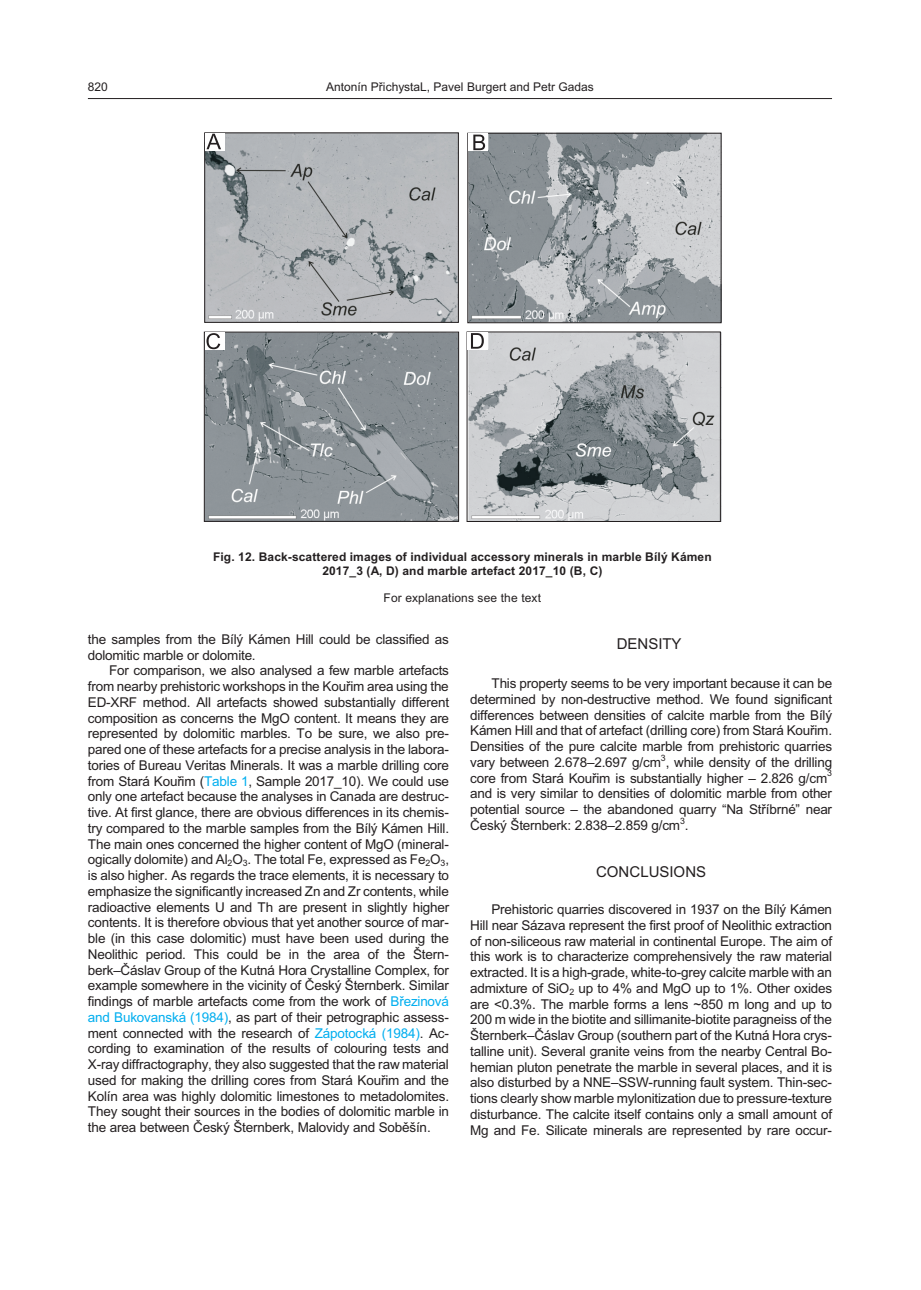
<style>
.page{position:relative;width:921px;height:1290px;background:#fff}
.page>*{position:absolute;margin:0;border:0;box-sizing:border-box;transform-origin:0 0}
.t1{font:15px "Arial";letter-spacing:.005em;color:#231f20}
.t2{font:13.5px/15.8px "Arial";letter-spacing:-.015em;color:#231f20;text-align:justify}
.t3{font:700 12px/14px "Arial";letter-spacing:.01em;color:#231f20;text-align:center}
.t4{font:12px "Arial";color:#231f20}
.t5{font:8.7px "Arial";color:#231f20}
.s1{color:#00aeef}
</style>
<div class="page">
<hr style="left:88px;top:98px;width:744px;height:1px;background:#231f20">
<img style="left:203px;top:134px;width:518px;height:387px">
<div style="left:204px;top:132px;width:255px;height:191px;border:1px solid #231f20"></div>
<div style="left:467px;top:133px;width:255px;height:190px;border:1px solid #231f20"></div>
<div style="left:467px;top:332px;width:254px;height:190px;border:1px solid #231f20"></div>
<div style="left:204px;top:332px;width:255px;height:190px;border:1px solid #231f20"></div>
<div style="left:468px;top:134px;width:20px;height:17px;background:#fff"></div>
<div style="left:205px;top:134px;width:20px;height:17px;background:#fff"></div>
<div style="left:205px;top:333px;width:19px;height:17px;background:#fff"></div>
<svg style="left:207px;top:134px;width:14px;height:15px"></svg>
<svg style="left:473px;top:135px;width:12px;height:15px"></svg>
<svg style="left:206px;top:333px;width:14px;height:16px"></svg>
<div style="left:468px;top:332px;width:20px;height:18px;background:#fff"></div>
<svg style="left:471px;top:333px;width:13px;height:16px"></svg>
<p class="t4" style="left:88px;top:83px;width:22px">820</p>
<p class="t4" style="left:326px;top:83px;width:269px">Antonín PøichystaL, Pavel Burgert and Petr Gadas</p>
<p class="t3" style="left:213px;top:551px;width:500px">Fig. 12. Back-scat tered im ages of in di vid ual ac ces sory min er als in mar ble Bílý Kámen<br>2017_3 (A, D) and mar ble arte fact 2017_10 (B, C)</p>
<p class="t4" style="left:384px;top:593px;width:159px">For ex pla na tions see the text</p>
<p class="t2" style="left:88px;top:633px;width:363px">the sam ples from the Bílý Kámen Hill could be classi fied as dolomitic mar ble or do lo mite.</p>
<p class="t2" style="left:88px;top:664px;width:363px;text-indent:21px">For compar i son, we also ana lysed a few mar ble artefacts from nearby pre his toric work shops in the Kouøim area us ing the ED-XRF method. All artefacts showed sub stan tially dif fer ent com po si tion as con cerns the MgO con tent. It means they are rep re sented by dolomitic mar bles. To be sure, we also pre - pared one of these artefacts for a pre cise anal y sis in the lab o ra - to ries of Bu reau Veri tas Min er als. It was a mar ble drill ing core from Stará Kouøim (<span class="s1">Ta ble 1</span>, Sam ple 2017_10). We could use only one arte fact be cause the anal y ses in Can ada are de struc&shy;tive. At first glance, there are ob vi ous dif fer ences in its chem is - try com pared to the mar ble sam ples from the Bílý Kámen Hill.<br>The main ones con cerned the higher con tent of MgO (min er al - og i cally do lo mite) and Al<sub>2</sub>O<sub>3</sub>. The to tal Fe, ex pressed as Fe<sub>2</sub>O<sub>3</sub>, is also higher. As re gards the trace el e ments, it is neces sary to em pha size the sig nif i cantly in creased Zn and Zr con tents, while ra dio ac tive el e ments U and Th are pres ent in slightly higher con tents. It is there fore ob vi ous that yet an other source of mar&shy;ble (in this case dolomitic) must have been used dur ing the Neo lithic pe riod. This could be in the area of the Štern - berk–Èás lav Group of the Kutná Hora Crys tal line Com plex, for ex am ple some where in the vi cin ity of Èeský Šternberk. Sim i lar find ings of marble artefacts come from the work of <span class="s1">Bøezinová and Bukovanská (1984)</span>, as part of their petrographic as sess - ment con nected with the re search of <span class="s1">Zápotocká (1984)</span>. Ac - cord ing to ex am i na tion of the re sults of colour ing tests and X-ray diffractography, they also sug gested that the raw ma te rial used for mak ing the drill ing cores from Stará Kouøim and the Kolín area was highly dolomitic lime stones to metadolomites.<br>They sought their sources in the bod ies of dolomitic mar ble in the area be tween Èeský Šternberk, Malovidy and Sobìšín.</p>
<p class="t1" style="left:617px;top:638px;width:66px">DENSITY</p>
<p class="t2" style="left:470px;top:677px;width:364px;text-indent:21px">This prop erty seems to be very im por tant be cause it can be de ter mined by non-de struc tive method. We found sig nif i cant dif fer ences be tween den si ties of cal cite mar ble from the Bílý Kámen Hill and that of arte fact (drill ing core) from Stará Kouøim.<br>Den si ties of the pure cal cite marble from pre his toric quarries vary be tween 2.678–2.697 g/cm , while den sity of the drilling</p>
<p class="t5" style="left:661px;top:754px;width:6px">3</p>
<p class="t2" style="left:470px;top:771px;width:359px">core from Stará Kouøim is sub stan tially higher – 2.826 g/cm</p>
<p class="t5" style="left:827px;top:770px;width:6px">3</p>
<p class="t2" style="left:470px;top:787px;width:363px">and is very sim i lar to den si ties of dolomitic mar ble from other po ten tial source – the aban doned quarry “Na Støíbrné” near Èeský Šternberk: 2.838–2.859 g/cm .</p>
<p class="t5" style="left:680px;top:817px;width:6px">3</p>
<p class="t1" style="left:596px;top:866px;width:112px">CONCLUSIONS</p>
<p class="t2" style="left:470px;top:903px;width:363px;text-indent:21px">Pre his toric quarries dis cov ered in 1937 on the Bílý Kámen Hill near Sázava rep re sent the first proof of Neo lithic ex trac tion of non-si li ceous raw ma te rial in con ti nen tal Eu rope. The aim of this work is to char ac ter ize com pre hen sively the raw ma te rial ex tracted. It is a high-grade, white-to-grey cal cite marble with an ad mix ture of SiO<sub>2</sub> up to 4% and MgO up to 1%. Other ox ides are &lt;0.3%. The mar ble forms a lens ~850 m long and up to 200 m wide in the bi o tite and sillimanite-bi o tite paragneiss of the Šternberk–Èáslav Group (south ern part of the Kutná Hora crys - tal line unit). Sev eral gran ite veins from the nearby Cen tral Bo - he mian pluton pen e trate the mar ble in sev eral places, and it is also dis turbed by a NNE–SSW-run ning fault sys tem. Thin -sec - tions clearly show mar ble mylonitization due to pres sure -tex ture dis tur bance. The cal cite itself con tains only a small amount of Mg and Fe. Sil i cate min er als are rep re sented by rare oc cur -</p>
</div>
